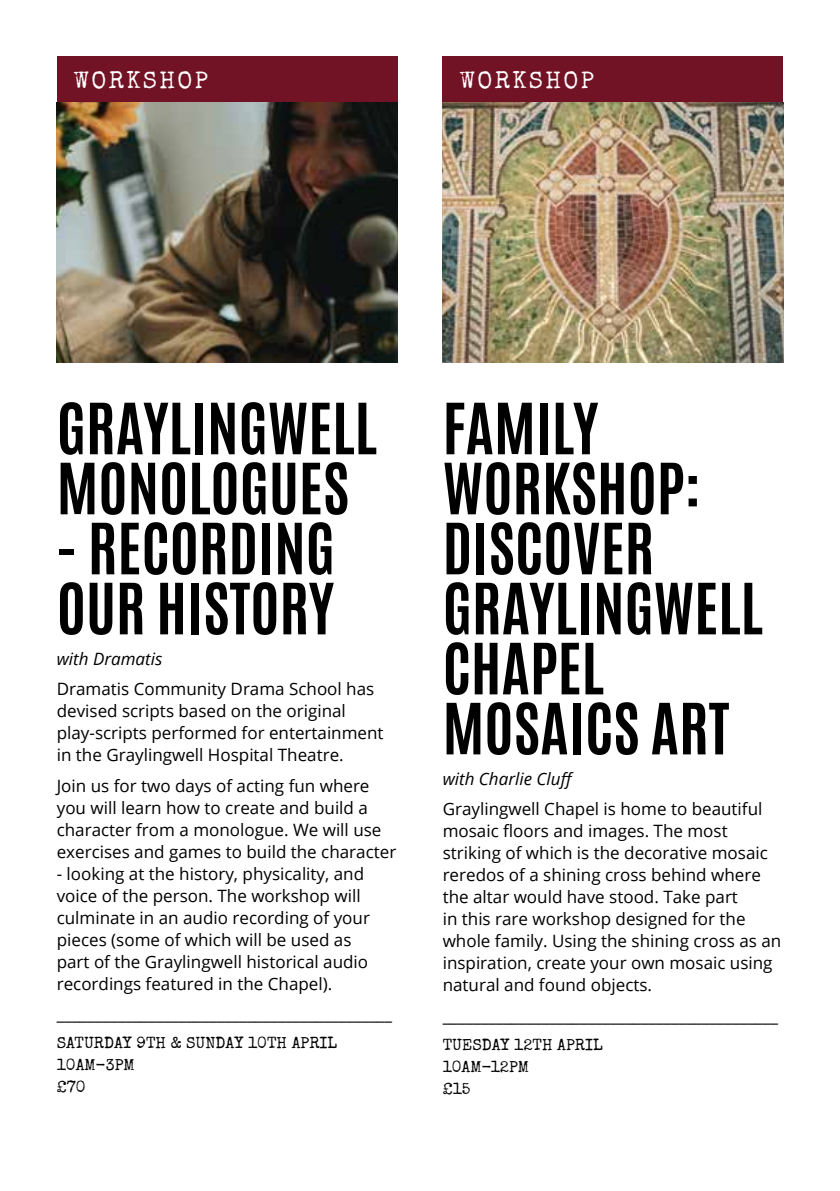
<style>
.page{position:relative;width:840px;height:1191px;background:#fff}
.page>*{position:absolute;margin:0;border:0;box-sizing:border-box;transform-origin:0 0}
.t1{font:700 60px/60px "Antonio";color:#000}
.t2{font:24px "Special Elite";letter-spacing:.1em;color:#fff}
.t3{font:17px/22px "Open Sans";color:#000}
.t4{font:italic 17px "Open Sans";color:#000}
.t5{font:16px/22px "Special Elite";color:#000}
</style>
<div class="page">
<img style="left:57px;top:102px;width:340px;height:261px">
<img style="left:442px;top:102px;width:340px;height:261px">
<div style="left:57px;top:57px;width:340px;height:45px;background:#721325"></div>
<div style="left:442px;top:57px;width:340px;height:45px;background:#721325"></div>
<h2 class="t2" style="left:74px;top:65px;width:136px">WORKSHOP</h2>
<h2 class="t2" style="left:459px;top:65px;width:136px">WORKSHOP</h2>
<h1 class="t1" style="left:57px;top:399px;width:321px">GRAYLINGWELL<br>MONOLOGUES</h1>
<h1 class="t1" style="left:57px;top:519px;width:279px">- RECORDING<br>OUR HISTORY</h1>
<p class="t4" style="left:57px;top:647px;width:107px">with Dramatis</p>
<p class="t3" style="left:57px;top:678px;width:328px">Dramatis Community Drama School has devised scripts based on the original play-scripts performed for entertainment in the Graylingwell Hospital Theatre.</p>
<p class="t3" style="left:57px;top:774px;width:341px">Join us for two days of acting fun where you will learn how to create and build a character from a monologue. We will use exercises and games to build the character</p>
<p class="t3" style="left:57px;top:862px;width:314px">- looking at the history, physicality, and voice of the person. The workshop will culminate in an audio recording of your pieces (some of which will be used as part of the Graylingwell historical audio recordings featured in the Chapel).</p>
<p class="t3" style="left:57px;top:1003px;width:337px">____________________________________________</p>
<p class="t5" style="left:57px;top:1032px;width:282px">SATURDAY 9TH &amp; SUNDAY 10TH APRIL<br>10AM-3PM<br>£70</p>
<h1 class="t1" style="left:442px;top:399px;width:321px">FAMILY<br>WORKSHOP:<br>DISCOVER<br>GRAYLINGWELL<br>CHAPEL<br>MOSAICS ART</h1>
<p class="t4" style="left:442px;top:767px;width:134px">with Charlie Cluff</p>
<p class="t3" style="left:442px;top:798px;width:340px">Graylingwell Chapel is home to beautiful mosaic floors and images. The most striking of which is the decorative mosaic reredos of a shining cross behind where the altar would have stood. Take part<br>in this rare workshop designed for the whole family. Using the shining cross as an inspiration, create your own mosaic using natural and found objects.</p>
<p class="t3" style="left:442px;top:1004px;width:337px">____________________________________________</p>
<p class="t5" style="left:442px;top:1033px;width:161px">TUESDAY 12TH APRIL<br>10AM-12PM<br>£15</p>
</div>
